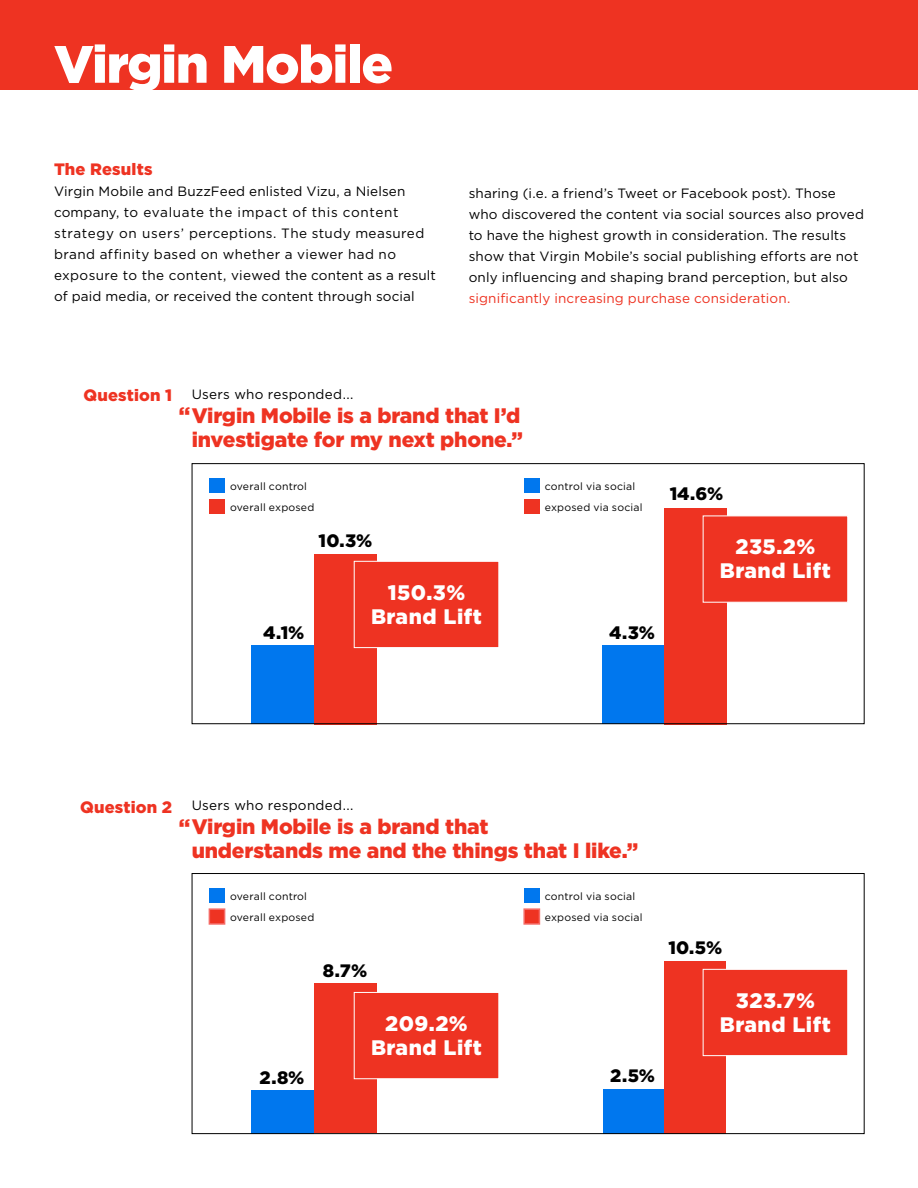
<style>
.page{position:relative;width:918px;height:1188px;background:#fff}
.page>*{position:absolute;margin:0;border:0;box-sizing:border-box;transform-origin:0 0}
.t1{font:900 52.5px "Gotham";letter-spacing:-.025em;color:#fff}
.t2{font:900 21px/24px "Gotham";letter-spacing:-.01em;color:#e32}
.t3{font:900 21px/24px "Gotham";letter-spacing:.025em;color:#fff;text-align:center}
.t4{font:900 18px "Gotham";color:#000}
.t5{font:900 16.5px "Gotham";letter-spacing:.01em;color:#e32}
.t6{font:13.5px/21px "Gotham";letter-spacing:.015em;color:#000}
.t7{font:13.5px "Gotham";letter-spacing:.01em;color:#e32}
.t8{font:10.5px "Gotham";letter-spacing:.015em;color:#000}
.s1{font-weight:900;font-size:16.5px;color:#e32}
</style>
<div class="page">
<div style="left:252px;top:1091px;width:62px;height:43px;background:#07e"></div>
<div style="left:603px;top:1089px;width:61px;height:45px;background:#07e"></div>
<div style="left:314px;top:983px;width:63px;height:150px;background:#e32"></div>
<div style="left:664px;top:961px;width:62px;height:172px;background:#e32"></div>
<div style="left:314px;top:554px;width:63px;height:170px;background:#e32"></div>
<div style="left:252px;top:646px;width:62px;height:78px;background:#07e"></div>
<div style="left:602px;top:646px;width:63px;height:78px;background:#07e"></div>
<div style="left:664px;top:508px;width:63px;height:216px;background:#e32"></div>
<div style="left:192px;top:463px;width:673px;height:261px;border:1px solid #000"></div>
<div style="left:192px;top:873px;width:673px;height:261px;border:1px solid #000"></div>
<div style="left:209px;top:478px;width:16px;height:15px;background:#07e"></div>
<div style="left:209px;top:888px;width:16px;height:15px;background:#07e"></div>
<div style="left:524px;top:478px;width:15px;height:15px;background:#07e"></div>
<div style="left:524px;top:888px;width:15px;height:15px;background:#07e"></div>
<div style="left:209px;top:499px;width:16px;height:15px;background:#e32"></div>
<div style="left:209px;top:908px;width:16px;height:17px;background:#e32;border:2px solid #f56a65"></div>
<div style="left:524px;top:499px;width:15px;height:15px;background:#e32"></div>
<div style="left:523px;top:908px;width:17px;height:17px;background:#e32;border:2px solid #f56a65"></div>
<div style="left:354px;top:561px;width:145px;height:87px;background:#e32;border:1px solid #fff"></div>
<div style="left:354px;top:992px;width:145px;height:87px;background:#e32;border:1px solid #fff"></div>
<div style="left:703px;top:516px;width:145px;height:87px;background:#e32;border:1px solid #fff"></div>
<div style="left:703px;top:969px;width:145px;height:87px;background:#e32;border:1px solid #fff"></div>
<div style="left:0;top:0;width:918px;height:90px;background:#e32"></div>
<h1 class="t1" style="left:54px;top:34px;width:341px">Virgin Mobile</h1>
<p class="t5" style="left:54px;top:160px;width:100px">The Results</p>
<p class="t6" style="left:54px;top:181px;width:384px">Virgin Mobile and BuzzFeed enlisted Vizu, a Nielsen company, to evaluate the impact of this content strategy on users’ perceptions. The study measured brand affinity based on whether a viewer had no exposure to the content, viewed the content as a result of paid media, or received the content through social</p>
<p class="t6" style="left:469px;top:183px;width:397px">sharing (i.e. a friend’s Tweet or Facebook post). Those who discovered the content via social sources also proved to have the highest growth in consideration. The results show that Virgin Mobile’s social publishing efforts are not only influencing and shaping brand perception, but also</p>
<p class="t7" style="left:469px;top:291px;width:323px">significantly increasing purchase consideration.</p>
<p class="t5" style="left:83px;top:386px;width:90px">Question 1</p>
<p class="t6" style="left:192px;top:383px;width:163px">Users who responded...</p>
<h2 class="t2" style="left:179px;top:403px;width:346px;text-align:right">“Virgin Mobile is a brand that I’d investigate for my next phone.”</h2>
<p class="t8" style="left:230px;top:480px;width:79px">overall control</p>
<p class="t8" style="left:230px;top:501px;width:86px">overall exposed</p>
<h3 class="t4" style="left:319px;top:530px;width:55px">10.3%</h3>
<h3 class="t4" style="left:263px;top:622px;width:43px">4.1%</h3>
<h2 class="t3" style="left:371px;top:580px;width:112px">150.3%<br>Brand Lift</h2>
<p class="t8" style="left:545px;top:480px;width:92px">control via social</p>
<p class="t8" style="left:545px;top:501px;width:99px">exposed via social</p>
<h3 class="t4" style="left:670px;top:483px;width:55px">14.6%</h3>
<h2 class="t3" style="left:720px;top:534px;width:112px">235.2%<br>Brand Lift</h2>
<h3 class="t4" style="left:609px;top:622px;width:47px">4.3%</h3>
<p class="t6" style="left:80px;top:795px;width:275px"><span class="s1">Question 2</span> Users who responded...</p>
<h2 class="t2" style="left:192px;top:814px;width:448px;text-indent:-13px">“Virgin Mobile is a brand that<br>understands me and the things that I like.”</h2>
<p class="t8" style="left:230px;top:890px;width:79px">overall control</p>
<p class="t8" style="left:545px;top:890px;width:92px">control via social</p>
<p class="t8" style="left:230px;top:911px;width:86px">overall exposed</p>
<p class="t8" style="left:545px;top:911px;width:99px">exposed via social</p>
<h3 class="t4" style="left:323px;top:960px;width:46px">8.7%</h3>
<h2 class="t3" style="left:371px;top:1011px;width:112px">209.2%<br>Brand Lift</h2>
<h3 class="t4" style="left:259px;top:1067px;width:47px">2.8%</h3>
<h3 class="t4" style="left:610px;top:1066px;width:46px">2.5%</h3>
<h3 class="t4" style="left:668px;top:937px;width:55px">10.5%</h3>
<h2 class="t3" style="left:720px;top:988px;width:112px">323.7%<br>Brand Lift</h2>
</div>
